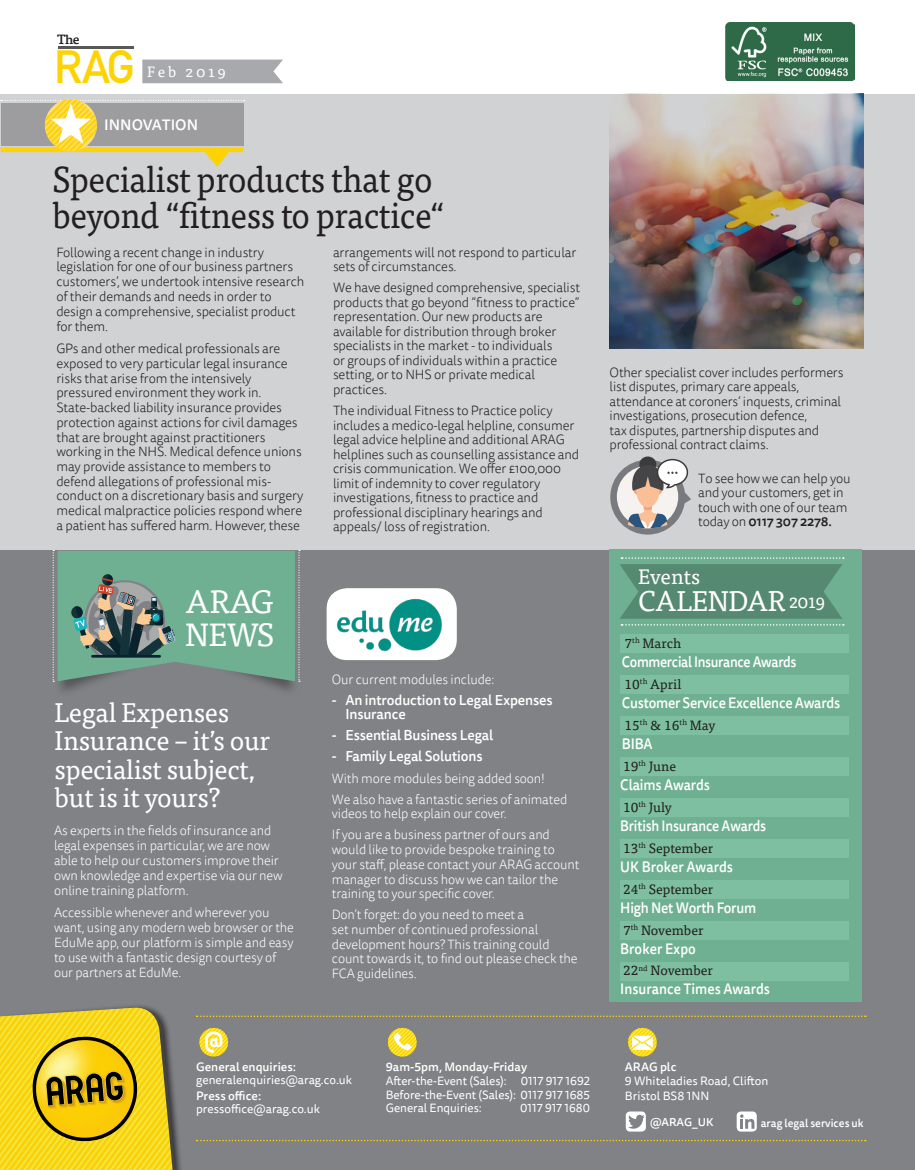
<style>
.page{position:relative;width:915px;height:1170px;background:#fff}
.page>*{position:absolute;margin:0;border:0;box-sizing:border-box;transform-origin:0 0}
.t1{font:700 45.9px "DIN Alternate";color:#fed304}
.t2{font:36px/36px "Tisa OT";letter-spacing:-.015em;color:#231f20;scale:.93 1}
.t3{font:32.25px "Tisa OT";letter-spacing:-.005em;color:#fff}
.t4{font:28.5px "Tisa OT";letter-spacing:-.01em;color:#fff}
.t5{font:27px/28.5px "Tisa OT";letter-spacing:-.01em;color:#fff}
.t6{font:21px "Tisa OT";color:#fff}
.t7{font:500 15px "Tisa Sans OT";letter-spacing:-.015em;color:#fff;scale:.9 1}
.t8{font:500 15px "Tisa Sans OT";letter-spacing:-.015em;color:#fff;scale:.88 1}
.t9{font:500 15px "Tisa Sans OT";letter-spacing:-.015em;color:#fff}
.t10{font:15px "Tisa OT";color:#fff}
.t11{font:500 14.25px/14.2px "Tisa Sans OT";letter-spacing:-.01em;color:#fff;scale:.96 1}
.t12{font:300 13.5px/14.5px "Tisa Sans OT";letter-spacing:-.01em;color:#231f20}
.t13{font:300 13.5px/14.7px "Tisa Sans OT";letter-spacing:-.01em;color:#fff;scale:.96 1}
.t14{font:13.5px "Tisa OT";color:#231f20}
.t15{font:500 13.35px "Tisa OT";color:#231f20}
.complaints_phone__em{font:12px "Tisa Sans OT";color:#fff}
.complaints_phone__em-2{font:500 12px "Tisa Sans OT";color:#fff}
.complaints_phone__em-3{font:500 11.25px "Tisa Sans OT";color:#fff;scale:.95 1}
.complaints_phone__em-4{font:500 11.25px "Tisa Sans OT";color:#fff}
.s1{font-size:12.75px}
.s2{font-weight:500}
.s3{font-size:19.2px}
</style>
<div class="page">
<div style="left:0;top:537px;width:914px;height:632px;background:#808285"></div>
<div style="left:54px;top:604px;width:245px;height:94px;background:#231f20;opacity:.45"></div>
<div style="left:0;top:94px;width:914px;height:455px;background:#d1d2d4"></div>
<svg style="left:53px;top:550px;width:247px;height:131px"></svg>
<hr style="left:91px;top:655px;width:70px;height:2px;background:#08232d">
<div style="left:0;top:1004px;width:184px;height:165px;background:#231f20;opacity:.55"></div>
<div style="left:609px;top:550px;width:252px;height:451px;background:#6eb091"></div>
<svg style="left:196px;top:1015px;width:669px;height:1px"></svg>
<svg style="left:196px;top:1139px;width:669px;height:2px"></svg>
<svg style="left:388px;top:1028px;width:29px;height:29px"></svg>
<svg style="left:199px;top:1027px;width:30px;height:30px"></svg>
<svg style="left:736px;top:1111px;width:20px;height:20px"></svg>
<svg style="left:739px;top:1114px;width:15px;height:14px"></svg>
<svg style="left:628px;top:1027px;width:29px;height:30px"></svg>
<hr style="left:58px;top:46px;width:75px;height:2px;background:#57585a">
<div style="left:142px;top:60px;width:141px;height:23px;background:#a8a9ad"></div>
<svg style="left:2px;top:1006px;width:175px;height:163px"></svg>
<img style="left:725px;top:22px;width:128px;height:59px">
<svg style="left:621px;top:624px;width:222px;height:1px"></svg>
<svg style="left:620px;top:557px;width:223px;height:61px"></svg>
<div style="left:620px;top:634px;width:228px;height:18px;background:#7dbfa0"></div>
<div style="left:620px;top:675px;width:228px;height:18px;background:#7dbfa0"></div>
<div style="left:620px;top:716px;width:228px;height:18px;background:#7dbfa0"></div>
<div style="left:620px;top:757px;width:228px;height:18px;background:#7dbfa0"></div>
<div style="left:620px;top:798px;width:228px;height:18px;background:#7dbfa0"></div>
<div style="left:620px;top:839px;width:228px;height:18px;background:#7dbfa0"></div>
<div style="left:620px;top:880px;width:228px;height:18px;background:#7dbfa0"></div>
<div style="left:620px;top:921px;width:228px;height:18px;background:#7dbfa0"></div>
<div style="left:620px;top:962px;width:228px;height:18px;background:#7dbfa0"></div>
<svg style="left:639px;top:456px;width:17px;height:16px"></svg>
<svg style="left:610px;top:458px;width:81px;height:76px"></svg>
<svg style="left:1px;top:99px;width:243px;height:68px"></svg>
<img style="left:609px;top:94px;width:254px;height:255px">
<img style="left:326px;top:588px;width:130px;height:72px">
<div style="left:625px;top:1111px;width:20px;height:20px;background:#fff;border-radius:4px"></div>
<svg style="left:628px;top:1114px;width:16px;height:14px"></svg>
<p class="t15" style="left:57px;top:31px;width:24px">T<span class="s1">h</span>e</p>
<p class="t1" style="left:54px;top:32px;width:82px">RAG</p>
<p class="t10" style="left:147px;top:62px;width:80px">Feb 2019</p>
<p class="t9" style="left:104px;top:116px;width:95px">INNOVATION</p>
<p class="t2" style="left:52px;top:162px;width:423px">Specialist products that go beyond “fitness to practice“</p>
<p class="t12" style="left:56px;top:245px;width:249px">Following a recent change in industry legislation for one of our business partners customers’, we undertook intensive research of their demands and needs in order to design a comprehensive, specialist product for them.</p>
<p class="t12" style="left:56px;top:342px;width:248px">GPs and other medical professionals are exposed to very particular legal insurance risks that arise from the intensively pressured environment they work in.<br>State-backed liability insurance provides protection against actions for civil damages that are brought against practitioners working in the NHS. Medical defence unions may provide assistance to members to defend allegations of professional mis&shy;conduct on a discretionary basis and surgery medical malpractice policies respond where a patient has suffered harm. However, these</p>
<p class="t12" style="left:333px;top:245px;width:245px">arrangements will not respond to particular sets of circumstances.</p>
<p class="t12" style="left:333px;top:281px;width:248px">We have designed comprehensive, specialist products that go beyond “fitness to practice” representation. Our new products are available for distribution through broker specialists in the market - to individuals<br>or groups of individuals within a practice setting, or to NHS or private medical practices.</p>
<p class="t12" style="left:333px;top:404px;width:248px">The individual Fitness to Practice policy includes a medico-legal helpline, consumer legal advice helpline and additional ARAG helplines such as counselling assistance and crisis communication. We offer £100,000 limit of indemnity to cover regulatory investigations, fitness to practice and professional disciplinary hearings and appeals/ loss of registration.</p>
<p class="t3" style="left:186px;top:583px;width:89px">ARAG</p>
<p class="t3" style="left:185px;top:616px;width:91px">NEWS</p>
<p class="t5" style="left:55px;top:698px;width:217px">Legal Expenses<br>Insurance – it’s our specialist subject, but is it yours?</p>
<p class="t13" style="left:54px;top:823px;width:239px">As experts in the fields of insurance and legal expenses in particular, we are now able to help our customers improve their own knowledge and expertise via our new online training platform.</p>
<p class="t13" style="left:54px;top:905px;width:251px">Accessible whenever and wherever you want, using any modern web browser or the EduMe app, our platform is simple and easy to use with a fantastic design courtesy of our partners at EduMe.</p>
<p class="t13" style="left:332px;top:673px;width:171px">Our current modules include:</p>
<p class="t11" style="left:345px;top:693px;width:217px;text-indent:-14px">- An introduction to Legal Expenses<br>Insurance</p>
<p class="t11" style="left:332px;top:728px;width:170px">- Essential Business Legal</p>
<p class="t11" style="left:332px;top:749px;width:158px">- Family Legal Solutions</p>
<p class="t13" style="left:332px;top:771px;width:223px">With more modules being added soon!</p>
<p class="t13" style="left:332px;top:792px;width:246px">We also have a fantastic series of animated videos to help explain our cover.</p>
<p class="t13" style="left:332px;top:828px;width:259px">If you are a business partner of ours and would like to provide bespoke training to your staff, please contact your ARAG account manager to discuss how we can tailor the training to your specific cover.</p>
<p class="t13" style="left:332px;top:908px;width:257px">Don’t forget: do you need to meet a<br>set number of continued professional development hours? This training could count towards it, to find out please check the FCA guidelines.</p>
<p class="t12" style="left:609px;top:365px;width:235px">Other specialist cover includes performers list disputes, primary care appeals, attendance at coroners’ inquests, criminal investigations, prosecution defence,<br>tax disputes, partnership disputes and professional contract claims.</p>
<p class="t12" style="left:698px;top:471px;width:154px">To see how we can help you and your customers, get in touch with one of our team today on <span class="s2">0117 307 2278.</span></p>
<p class="t6" style="left:638px;top:564px;width:63px">Events</p>
<p class="t4" style="left:638px;top:584px;width:188px">CALENDAR <span class="s3">2019</span></p>
<p class="t14" style="left:624px;top:635px;width:58px">7<sup>th</sup> March</p>
<p class="t8" style="left:621px;top:652px;width:200px">Commercial Insurance Awards</p>
<p class="t14" style="left:624px;top:676px;width:58px">10<sup>th</sup> April</p>
<p class="t7" style="left:621px;top:693px;width:244px">Customer Service Excellence Awards</p>
<p class="t14" style="left:624px;top:717px;width:92px">15<sup>th</sup> &amp; 16<sup>th</sup> May</p>
<p class="t7" style="left:621px;top:734px;width:36px">BIBA</p>
<p class="t14" style="left:622px;top:758px;width:54px">19<sup>th</sup> June</p>
<p class="t7" style="left:620px;top:775px;width:101px">Claims Awards</p>
<p class="t14" style="left:622px;top:799px;width:50px">10<sup>th</sup> July</p>
<p class="t8" style="left:620px;top:816px;width:167px">British Insurance Awards</p>
<p class="t14" style="left:622px;top:839px;width:92px">13<sup>th</sup> September</p>
<p class="t7" style="left:620px;top:857px;width:127px">UK Broker Awards</p>
<p class="t14" style="left:622px;top:880px;width:92px">24<sup>th</sup> September</p>
<p class="t7" style="left:620px;top:898px;width:153px">High Net Worth Forum</p>
<p class="t14" style="left:622px;top:921px;width:82px">7<sup>th</sup> November</p>
<p class="t7" style="left:620px;top:938px;width:85px">Broker Expo</p>
<p class="t14" style="left:622px;top:962px;width:91px">22<sup>nd</sup> November</p>
<p class="t7" style="left:620px;top:979px;width:168px">Insurance Times Awards</p>
<p class="complaints_phone__em-2" style="left:196px;top:1059px;width:101px">General enquiries:</p>
<p class="complaints_phone__em" style="left:196px;top:1072px;width:157px">generalenquiries@arag.co.uk</p>
<p class="complaints_phone__em-2" style="left:196px;top:1088px;width:67px">Press office:</p>
<p class="complaints_phone__em" style="left:196px;top:1101px;width:125px">pressoffice@arag.co.uk</p>
<p class="complaints_phone__em-2" style="left:385px;top:1059px;width:143px">9am-5pm, Monday-Friday</p>
<p class="complaints_phone__em" style="left:385px;top:1073px;width:206px">After-the-Event (Sales): 0117 917 1692</p>
<p class="complaints_phone__em" style="left:385px;top:1087px;width:205px">Before-the-Event (Sales): 0117 917 1685</p>
<p class="complaints_phone__em" style="left:385px;top:1100px;width:98px">General Enquiries:</p>
<p class="complaints_phone__em" style="left:520px;top:1100px;width:71px">0117 917 1680</p>
<p class="complaints_phone__em-2" style="left:624px;top:1059px;width:53px">ARAG plc</p>
<p class="complaints_phone__em" style="left:624px;top:1073px;width:145px">9 Whiteladies Road, Clifton</p>
<p class="complaints_phone__em" style="left:624px;top:1088px;width:86px">Bristol BS8 1NN</p>
<p class="complaints_phone__em-4" style="left:650px;top:1114px;width:65px">@ARAG_UK</p>
<p class="complaints_phone__em-3" style="left:760px;top:1115px;width:110px">arag legal services uk</p>
</div>
